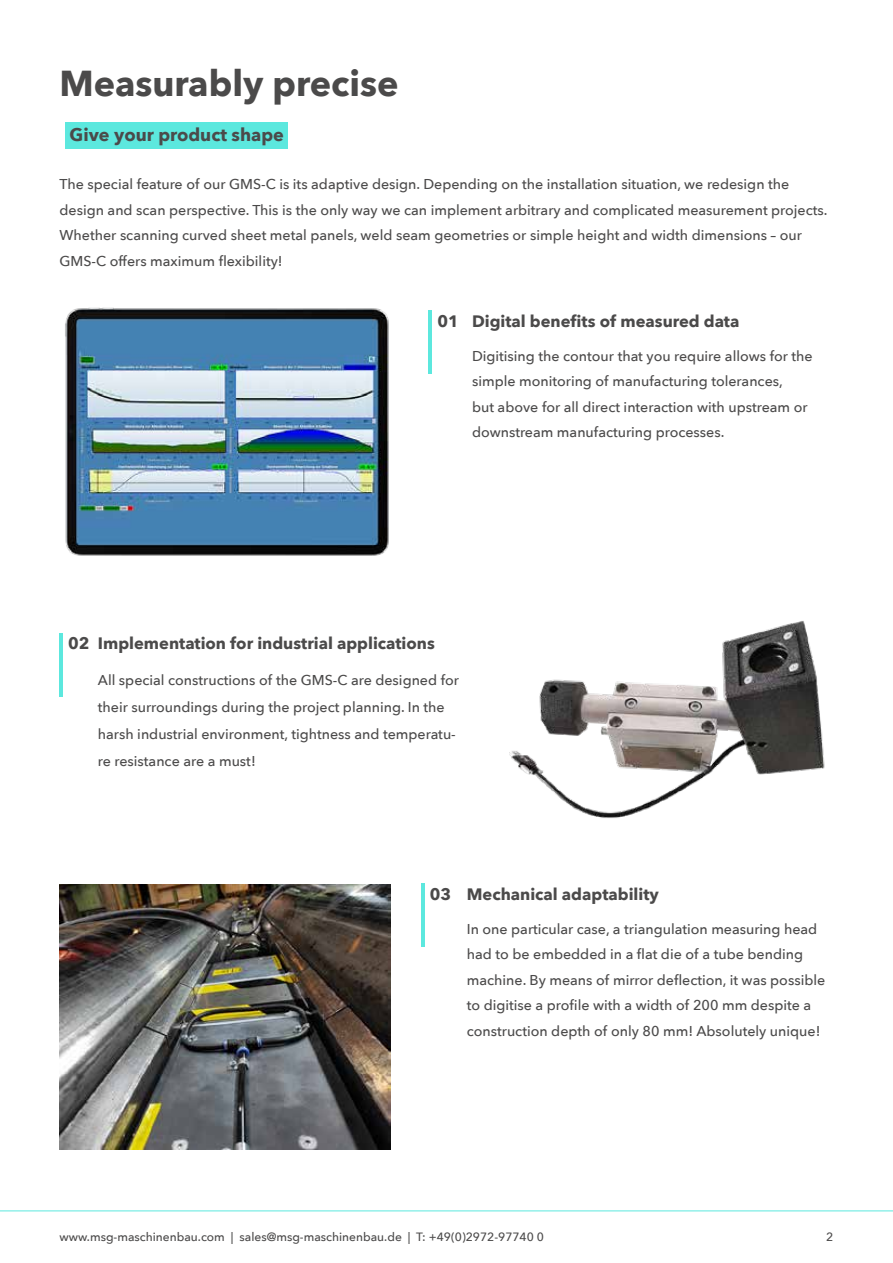
<style>
.page{position:relative;width:893px;height:1263px;background:#fff}
.page>*{position:absolute;margin:0;border:0;box-sizing:border-box;transform-origin:0 0}
.t1{font:700 36px "Avenir Next";color:#4b4a4a}
.t2{font:700 18px "Avenir Next";color:#4b4a4a}
.t3{font:700 16.5px "Avenir Next";color:#4b4a4a}
.t4{font:500 14.25px/25.5px "Avenir Next";color:#4b4a4a}
.t5{font:500 12px "Avenir Next";color:#4b4a4a}
</style>
<div class="page">
<hr style="left:0;top:1210px;width:893px;height:1px;background:#5ce8de">
<hr style="left:429px;top:310px;width:3px;height:64px;background:#5ce8de">
<img style="left:65px;top:307px;width:324px;height:249px">
<img style="left:509px;top:621px;width:316px;height:197px">
<img style="left:59px;top:884px;width:332px;height:265px">
<hr style="left:59px;top:633px;width:4px;height:64px;background:#5ce8de">
<hr style="left:421px;top:883px;width:3px;height:64px;background:#5ce8de">
<div style="left:65px;top:122px;width:223px;height:27px;background:#5ce8de"></div>
<h1 class="t1" style="left:60px;top:52px;width:340px">Measurably precise</h1>
<p class="t2" style="left:70px;top:119px;width:216px">Give your product shape</p>
<p class="t4" style="left:60px;top:171px;width:769px">The special feature of our GMS-C is its adaptive design. Depending on the installation situation, we redesign the design and scan perspective. This is the only way we can implement arbitrary and complicated measurement projects.<br>Whether scanning curved sheet metal panels, weld seam geometries or simple height and width dimensions – our GMS-C offers maximum flexibility!</p>
<p class="t3" style="left:437px;top:307px;width:23px">01</p>
<p class="t3" style="left:472px;top:307px;width:269px">Digital benefits of measured data</p>
<p class="t4" style="left:472px;top:343px;width:342px">Digitising the contour that you require allows for the simple monitoring of manufacturing tolerances,<br>but above for all direct interaction with upstream or downstream manufacturing processes.</p>
<p class="t3" style="left:68px;top:629px;width:23px">02</p>
<p class="t3" style="left:98px;top:629px;width:338px">Implementation for industrial applications</p>
<p class="t4" style="left:98px;top:666px;width:363px;line-height:27px">All special constructions of the GMS-C are designed for their surroundings during the project planning. In the harsh industrial environment, tightness and temperatu&shy;re resistance are a must!</p>
<p class="t3" style="left:430px;top:880px;width:23px">03</p>
<p class="t3" style="left:467px;top:880px;width:194px">Mechanical adaptability</p>
<p class="t4" style="left:467px;top:916px;width:360px">In one particular case, a triangulation measuring head had to be embedded in a flat die of a tube bending machine. By means of mirror deflection, it was possible to digitise a profile with a width of 200 mm despite a construction depth of only 80 mm! Absolutely unique!</p>
<p class="t5" style="left:60px;top:1227px;width:486px">www.msg-maschinenbau.com | sales@msg-maschinenbau.de | T: +49(0)2972-97740 0</p>
<p class="t5" style="left:826px;top:1227px;width:9px">2</p>
</div>
